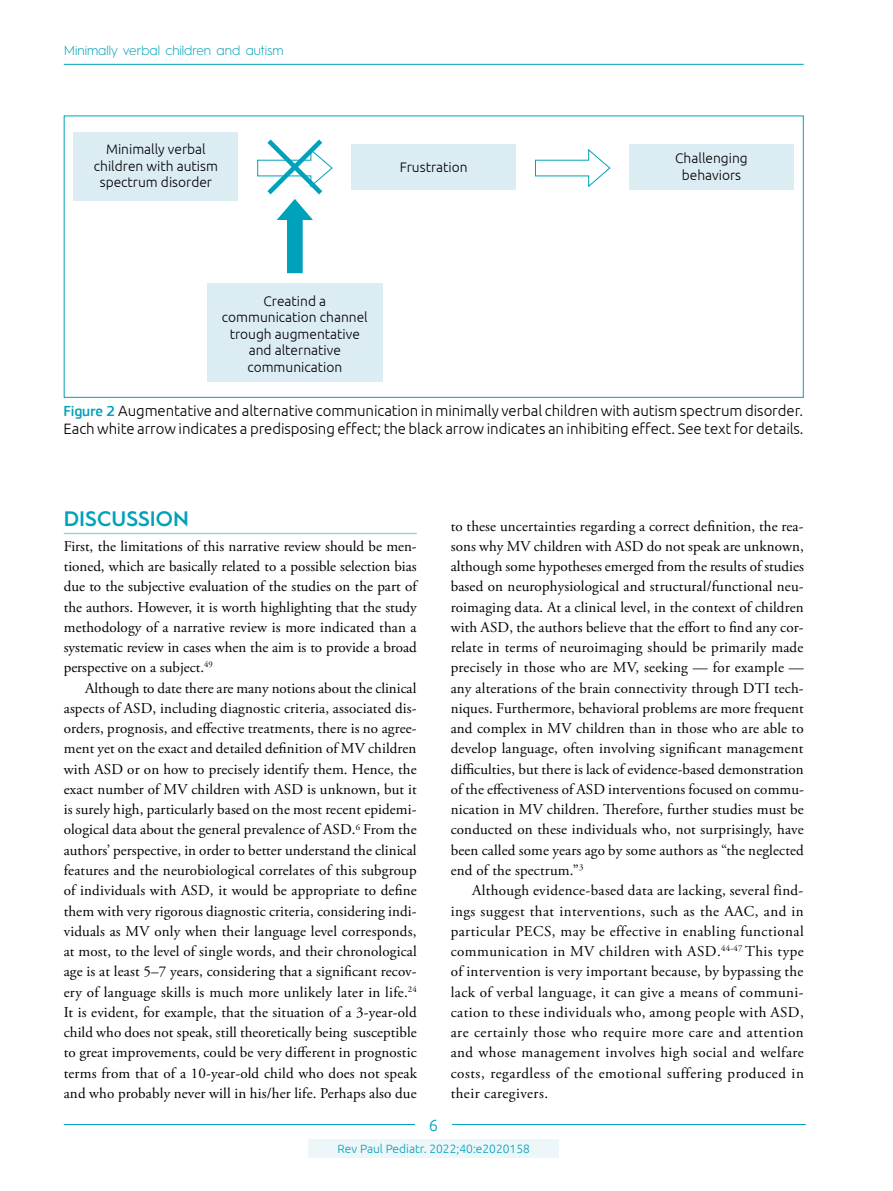
<style>
.page{position:relative;width:893px;height:1191px;background:#fff}
.page>*{position:absolute;margin:0;border:0;box-sizing:border-box;transform-origin:0 0}
.t1{font:600 21px "Hurme Geometric Sans 1";color:#00a1ba}
.t2{font:300 16.5px "Ubuntu";color:#00a1ba}
.t3{font:15px/20.2px "Adobe Garamond Pro";letter-spacing:.01em;color:#000;text-align:justify}
.t4{font:300 15px/18px "Ubuntu";letter-spacing:-.005em;color:#000}
.t5{font:300 13.8px/16.5px "Ubuntu";color:#000;text-align:center}
.t6{font:300 13.5px "Hurme Geometric Sans 1";color:#00a1ba}
.t7{font:300 12px "Ubuntu";color:#00a1ba}
.s1{font-family:"PF Square Sans Pro";font-weight:500;color:#00a1ba}
</style>
<div class="page">
<hr style="left:64px;top:64px;width:740px;height:1px;background:#00a1ba">
<hr style="left:64px;top:1124px;width:742px;height:1px;background:#00a1ba">
<div style="left:415px;top:1111px;width:37px;height:25px;background:#fff"></div>
<div style="left:309px;top:1138px;width:250px;height:19px;background:#edf6f9"></div>
<hr style="left:64px;top:533px;width:353px;height:1px;background:#a0d0dd">
<div style="left:74px;top:132px;width:164px;height:69px;background:#dbecf2"></div>
<div style="left:207px;top:283px;width:176px;height:99px;background:#dbecf2"></div>
<div style="left:351px;top:144px;width:165px;height:45px;background:#dbecf2"></div>
<div style="left:629px;top:144px;width:165px;height:45px;background:#dbecf2"></div>
<svg style="left:535px;top:149px;width:76px;height:39px"></svg>
<svg style="left:257px;top:139px;width:76px;height:134px"></svg>
<p class="t6" style="left:64px;top:41px;width:221px">Minimally verbal children and autism</p>
<p class="t5" style="left:94px;top:141px;width:126px">Minimally verbal children with autism spectrum disorder</p>
<p class="t5" style="left:400px;top:158px;width:69px">Frustration</p>
<p class="t5" style="left:675px;top:150px;width:74px">Challenging behaviors</p>
<p class="t5" style="left:222px;top:292px;width:147px">Creatind a communication channel trough augmentative and alternative communication</p>
<p class="t4" style="left:64px;top:401px;width:741px"><span class="s1">Figure 2</span> Augmentative and alternative communication in minimally verbal children with autism spectrum disorder.<br>Each white arrow indicates a predisposing effect; the black arrow indicates an inhibiting effect. See text for details.</p>
<h1 class="t1" style="left:64px;top:504px;width:127px">DISCUSSION</h1>
<p class="t3" style="left:64px;top:536px;width:354px">First, the limitations of this narrative review should be men&shy;tioned, which are basically related to a possible selection bias due to the subjective evaluation of the studies on the part of the authors. However, it is worth highlighting that the study methodology of a narrative review is more indicated than a systematic review in cases when the aim is to provide a broad perspective on a subject.<sup>49</sup></p>
<p class="t3" style="left:64px;top:678px;width:355px;text-indent:21px">Although to date there are many notions about the clinical aspects of ASD, including diagnostic criteria, associated dis&shy;orders, prognosis, and effective treatments, there is no agree&shy;ment yet on the exact and detailed definition of MV children with ASD or on how to precisely identify them. Hence, the exact number of MV children with ASD is unknown, but it is surely high, particularly based on the most recent epidemi&shy;ological data about the general prevalence of ASD.<sup>6</sup> From the authors’ perspective, in order to better understand the clinical features and the neurobiological correlates of this subgroup of individuals with ASD, it would be appropriate to define them with very rigorous diagnostic criteria, considering indi&shy;viduals as MV only when their language level corresponds, at most, to the level of single words, and their chronological age is at least 5–7 years, considering that a significant recov&shy;ery of language skills is much more unlikely later in life.<sup>24<br></sup>It is evident, for example, that the situation of a 3-year-old child who does not speak, still theoretically being susceptible to great improvements, could be very different in prognostic terms from that of a 10-year-old child who does not speak and who probably never will in his/her life. Perhaps also due</p>
<p class="t3" style="left:451px;top:516px;width:355px">to these uncertainties regarding a correct definition, the rea&shy;sons why MV children with ASD do not speak are unknown, although some hypotheses emerged from the results of studies based on neurophysiological and structural/functional neu&shy;roimaging data. At a clinical level, in the context of children with ASD, the authors believe that the effort to find any cor&shy;relate in terms of neuroimaging should be primarily made precisely in those who are MV, seeking — for example — any alterations of the brain connectivity through DTI tech&shy;niques. Furthermore, behavioral problems are more frequent and complex in MV children than in those who are able to develop language, often involving significant management difficulties, but there is lack of evidence-based demonstration of the effectiveness of ASD interventions focused on commu&shy;nication in MV children. Therefore, further studies must be conducted on these individuals who, not surprisingly, have been called some years ago by some authors as “the neglected end of the spectrum.”<sup>3</sup></p>
<p class="t3" style="left:451px;top:881px;width:355px;text-indent:21px">Although evidence-based data are lacking, several find&shy;ings suggest that interventions, such as the AAC, and in particular PECS, may be effective in enabling functional communication in MV children with ASD.<sup>44-47</sup> This type of intervention is very important because, by bypassing the lack of verbal language, it can give a means of communi&shy;cation to these individuals who, among people with ASD, are certainly those who require more care and attention and whose management involves high social and welfare costs, regardless of the emotional suffering produced in their caregivers.</p>
<p class="t2" style="left:429px;top:1114px;width:11px">6</p>
<p class="t7" style="left:338px;top:1141px;width:194px">Rev Paul Pediatr. 2022;40:e2020158</p>
</div>
